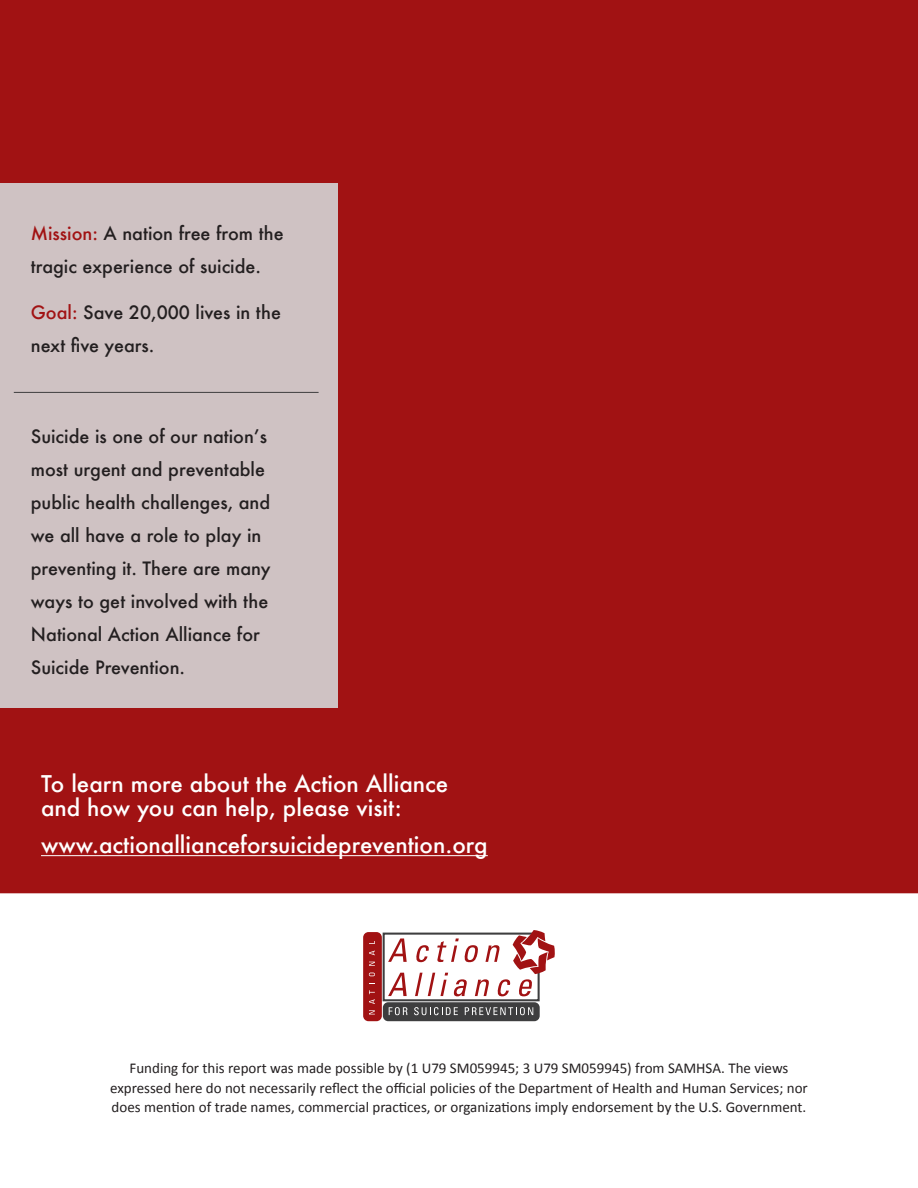
<style>
.page{position:relative;width:918px;height:1188px;background:#fff}
.page>*{position:absolute;margin:0;border:0;box-sizing:border-box;transform-origin:0 0}
.back_cover_-_learn_m{font:500 22.5px/24px "Futura";color:#fff}
.back_cover_-_pullout{font:500 18px/33px "Futura";color:#231f20}
.back_cover-disclaime{font:15px/19.5px "Calibri";color:#231f20;text-align:center}
.s1{color:#a11213}
</style>
<div class="page">
<div style="left:0;top:0;width:918px;height:891px;background:#a11213"></div>
<hr style="left:0;top:889px;width:918px;height:4px;background:#a11213">
<div style="left:0;top:183px;width:338px;height:524px;background:#cfc2c3"></div>
<div style="left:383px;top:1002px;width:157px;height:19px;background:#3e3e3f;border-radius:5px"></div>
<div style="left:363px;top:932px;width:19px;height:89px;background:#a11213;border-radius:5px"></div>
<svg style="left:382px;top:930px;width:173px;height:85px"></svg>
<svg style="left:369px;top:951px;width:6px;height:4px"></svg>
<svg style="left:369px;top:962px;width:6px;height:4px"></svg>
<svg style="left:369px;top:973px;width:6px;height:3px"></svg>
<svg style="left:369px;top:990px;width:6px;height:14px"></svg>
<svg style="left:369px;top:1010px;width:6px;height:4px"></svg>
<hr style="left:41px;top:855px;width:447px;height:1px;background:#fff">
<hr style="left:14px;top:392px;width:305px;height:1px;background:#3e3e3f">
<p class="back_cover_-_pullout" style="left:31px;top:216px;width:254px"><span class="s1">Mission:</span> A nation free from the tragic experience of suicide.</p>
<p class="back_cover_-_pullout" style="left:31px;top:296px;width:252px"><span class="s1">Goal:</span> Save 20,000 lives in the next five years.</p>
<p class="back_cover_-_pullout" style="left:31px;top:419px;width:241px">Suicide is one of our nation’s most urgent and preventable public health challenges, and we all have a role to play in preventing it. There are many ways to get involved with the<br>National Action Alliance for<br>Suicide Prevention.</p>
<p class="back_cover_-_learn_m" style="left:41px;top:771px;width:409px">To learn more about the Action Alliance and how you can help, please visit:</p>
<p class="back_cover_-_learn_m" style="left:41px;top:833px;width:448px">www.actionallianceforsuicideprevention.org</p>
<p class="back_cover-disclaime" style="left:110px;top:1059px;width:699px">Funding for this report was made possible by (1 U79 SM059945; 3 U79 SM059945) from SAMHSA. The views expressed here do not necessarily reflect the official policies of the Department of Health and Human Services; nor does mention of trade names, commercial practices, or organizations imply endorsement by the U.S. Government.</p>
</div>
